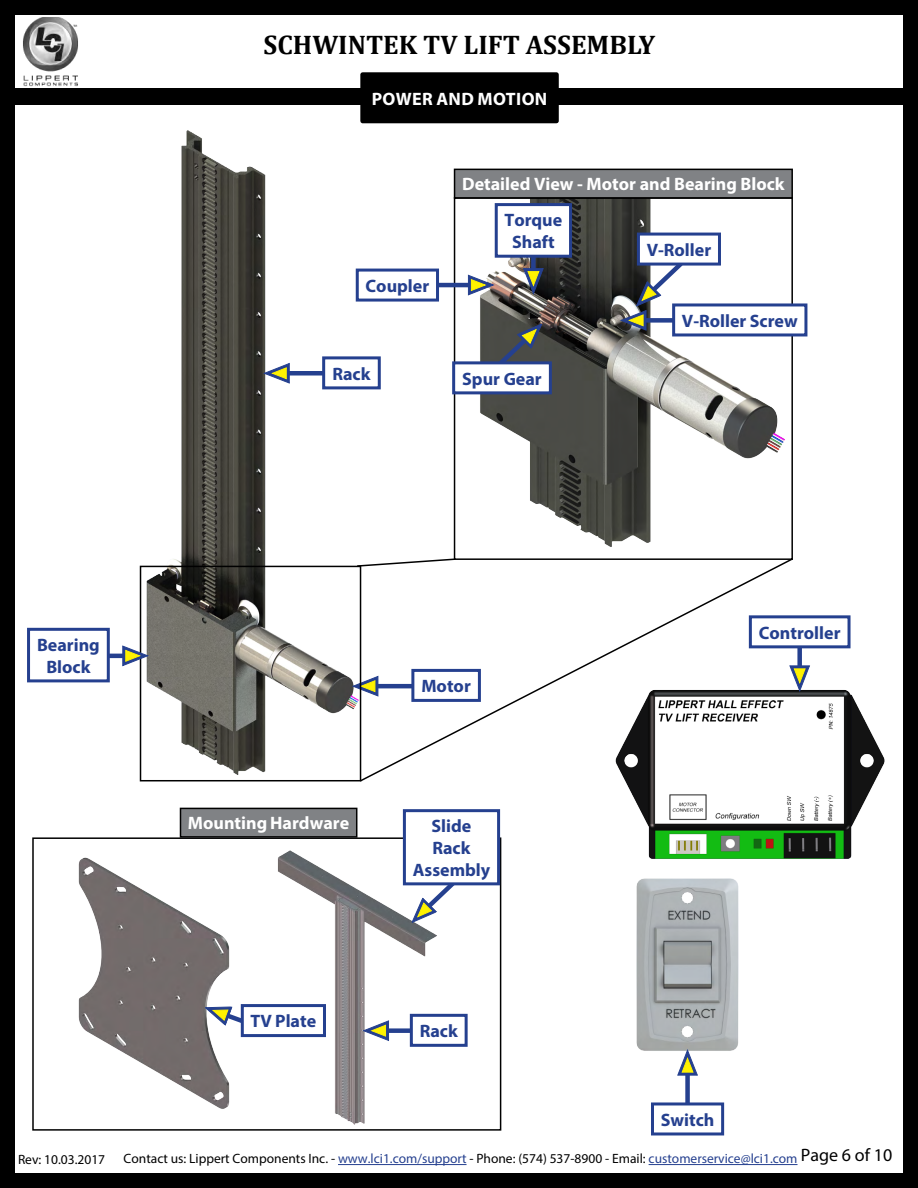
<style>
.page{position:relative;width:918px;height:1188px;background:#fff}
.page>*{position:absolute;margin:0;border:0;box-sizing:border-box;transform-origin:0 0}
.t1{font:700 27px "Cambria";color:#000}
.t2{font:700 18px/21.6px "Myriad Pro";color:#25408f;text-align:center}
.t3{font:700 18px "Myriad Pro";color:#fff}
.t4{font:700 18px "Myriad Pro";letter-spacing:.02em;color:#fff}
.t5{font:13.5px "Myriad Pro";color:#000}
.s1{color:#25408f}
</style>
<div class="page">
<div style="left:0;top:0;width:918px;height:1188px;border:15px solid #000"></div>
<hr style="left:338px;top:1164px;width:129px;height:1px;background:#25408f">
<hr style="left:649px;top:1164px;width:149px;height:1px;background:#25408f">
<img style="left:18px;top:18px;width:66px;height:71px">
<div style="left:0;top:89px;width:918px;height:16px;background:#000"></div>
<div style="left:363px;top:75px;width:194px;height:46px;background:#000"></div>
<div style="left:360px;top:72px;width:199px;height:51px;border:4px solid #000"></div>
<img style="left:636px;top:878px;width:103px;height:173px">
<div style="left:685px;top:1073px;width:5px;height:56px;background:#25408f"></div>
<div style="left:652px;top:1104px;width:71px;height:30px;background:#fff"></div>
<div style="left:651px;top:1102px;width:73px;height:33px;border:3px solid #25408f"></div>
<svg style="left:678px;top:1050px;width:19px;height:25px"></svg>
<img style="left:626px;top:690px;width:259px;height:169px">
<div style="left:797px;top:622px;width:5px;height:48px;background:#25408f"></div>
<div style="left:750px;top:617px;width:99px;height:30px;background:#fff"></div>
<div style="left:749px;top:615px;width:102px;height:33px;border:3px solid #25408f"></div>
<svg style="left:794px;top:666px;width:16px;height:25px"></svg>
<div style="left:32px;top:837px;width:469px;height:294px;border:2px solid #000"></div>
<div style="left:180px;top:808px;width:177px;height:29px;background:#808285"></div>
<div style="left:180px;top:808px;width:177px;height:30px;border:2px solid #000"></div>
<img style="left:78px;top:857px;width:181px;height:252px">
<svg style="left:205px;top:1007px;width:36px;height:29px"></svg>
<img style="left:259px;top:850px;width:193px;height:275px">
<div style="left:388px;top:1028px;width:32px;height:5px;background:#25408f"></div>
<div style="left:411px;top:1015px;width:55px;height:30px;background:#fff"></div>
<div style="left:410px;top:1014px;width:58px;height:33px;border:3px solid #25408f"></div>
<svg style="left:364px;top:1021px;width:25px;height:19px"></svg>
<div style="left:404px;top:811px;width:95px;height:73px;background:#fff"></div>
<div style="left:403px;top:809px;width:97px;height:76px;border:3px solid #25408f"></div>
<svg style="left:412px;top:881px;width:54px;height:41px"></svg>
<img style="left:108px;top:130px;width:279px;height:652px">
<div style="left:288px;top:371px;width:79px;height:5px;background:#25408f"></div>
<div style="left:324px;top:358px;width:55px;height:30px;background:#fff"></div>
<div style="left:322px;top:356px;width:59px;height:33px;border:3px solid #25408f"></div>
<svg style="left:264px;top:363px;width:25px;height:20px"></svg>
<svg style="left:353px;top:676px;width:5px;height:20px"></svg>
<hr style="left:45px;top:654px;width:79px;height:4px;background:#25408f">
<div style="left:29px;top:629px;width:79px;height:52px;background:#fff"></div>
<div style="left:27px;top:628px;width:83px;height:54px;border:3px solid #25408f"></div>
<img style="left:457px;top:200px;width:333px;height:347px">
<div style="left:455px;top:169px;width:337px;height:29px;background:#808285"></div>
<div style="left:454px;top:169px;width:339px;height:30px;border:2px solid #000"></div>
<div style="left:638px;top:234px;width:81px;height:30px;background:#fff"></div>
<div style="left:637px;top:233px;width:84px;height:33px;border:3px solid #25408f"></div>
<div style="left:674px;top:305px;width:132px;height:30px;background:#fff"></div>
<div style="left:672px;top:303px;width:135px;height:33px;border:3px solid #25408f"></div>
<svg style="left:621px;top:258px;width:66px;height:72px"></svg>
<hr style="left:391px;top:283px;width:78px;height:4px;background:#25408f">
<div style="left:357px;top:270px;width:81px;height:30px;background:#fff"></div>
<div style="left:356px;top:269px;width:83px;height:33px;border:3px solid #25408f"></div>
<svg style="left:468px;top:275px;width:25px;height:20px"></svg>
<div style="left:454px;top:363px;width:96px;height:30px;background:#fff"></div>
<div style="left:452px;top:361px;width:100px;height:33px;border:3px solid #25408f"></div>
<svg style="left:488px;top:324px;width:54px;height:41px"></svg>
<div style="left:531px;top:234px;width:5px;height:47px;background:#25408f"></div>
<div style="left:496px;top:205px;width:75px;height:51px;background:#fff"></div>
<div style="left:495px;top:203px;width:77px;height:55px;border:3px solid #25408f"></div>
<svg style="left:524px;top:269px;width:19px;height:25px"></svg>
<div style="left:140px;top:566px;width:221px;height:215px;border:2px solid #000"></div>
<svg style="left:356px;top:558px;width:3px;height:10px"></svg>
<svg style="left:359px;top:557px;width:435px;height:226px"></svg>
<svg style="left:123px;top:646px;width:25px;height:20px"></svg>
<div style="left:242px;top:1006px;width:82px;height:30px;background:#fff"></div>
<div style="left:241px;top:1004px;width:85px;height:33px;border:3px solid #25408f"></div>
<h1 class="t1" style="left:264px;top:26px;width:393px">SCHWINTEK TV LIFT ASSEMBLY</h1>
<h2 class="t4" style="left:372px;top:87px;width:177px">POWER AND MOTION</h2>
<h2 class="t3" style="left:462px;top:173px;width:324px">Detailed View - Motor and Bearing Block</h2>
<h2 class="t2" style="left:366px;top:274px;width:65px">Coupler</h2>
<h2 class="t2" style="left:332px;top:362px;width:40px">Rack</h2>
<h2 class="t2" style="left:505px;top:209px;width:59px">Torque<br>Shaft</h2>
<h2 class="t2" style="left:462px;top:367px;width:81px">Spur Gear</h2>
<h2 class="t2" style="left:647px;top:238px;width:66px">V-Roller</h2>
<h2 class="t2" style="left:682px;top:309px;width:117px">V-Roller Screw</h2>
<h2 class="t2" style="left:37px;top:634px;width:64px">Bearing<br>Block</h2>
<h2 class="t3" style="left:188px;top:812px;width:163px">Mounting Hardware</h2>
<h2 class="t2" style="left:251px;top:1010px;width:67px">TV Plate</h2>
<h2 class="t2" style="left:421px;top:675px;width:51px">Motor</h2>
<h2 class="t2" style="left:413px;top:815px;width:79px">Slide<br>Rack<br>Assembly</h2>
<h2 class="t2" style="left:420px;top:1020px;width:40px">Rack</h2>
<h2 class="t2" style="left:759px;top:621px;width:83px">Controller</h2>
<h2 class="t2" style="left:661px;top:1108px;width:55px">Switch</h2>
<p class="t5" style="left:18px;top:1151px;width:89px">Rev: 10.03.2017</p>
<p class="t5" style="left:124px;top:1150px;width:770px">Contact us: Lippert Components Inc. - <span class="s1">www.lci1.com/support</span> - Phone: (574) 537-8900 - Email: <span class="s1">customerservice@lci1.com</span> <sup>Page</sup> <sup>6</sup> <sup>of</sup> <sup>10</sup></p>
</div>
